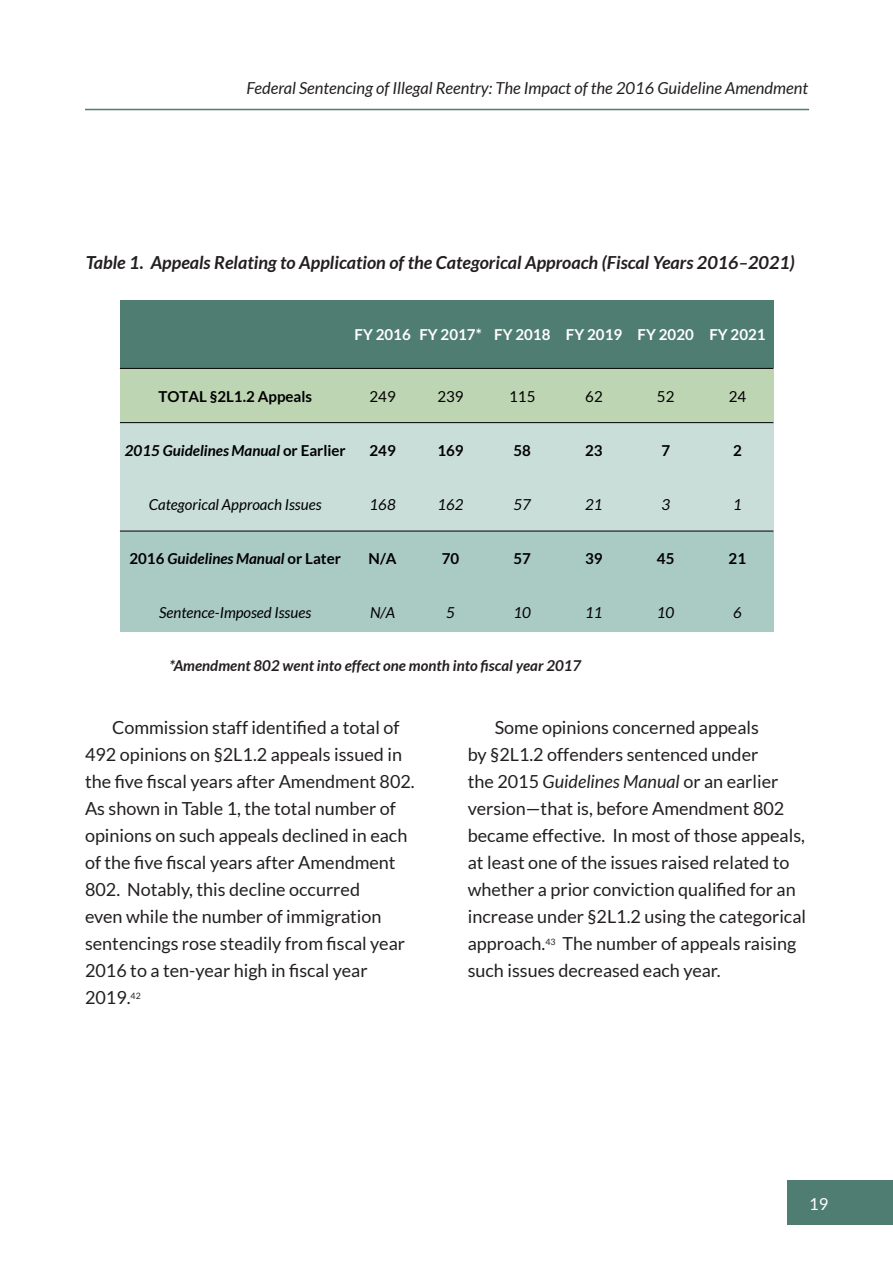
<style>
.page{position:relative;width:893px;height:1263px;background:#fff}
.page>*{position:absolute;margin:0;border:0;box-sizing:border-box;transform-origin:0 0}
.t1{font:18px/27px "Lato";color:#231f20}
.Table_Fig_Titles{font:italic 700 18px "Lato";color:#231f20}
.t2{font:italic 16.5px "Lato";color:#231f20}
.t3{font:16.5px "Lato";color:#fff}
.t4{font:italic 15.15px "Lato";color:#000}
.t5{font:italic 700 15.15px "Lato";color:#000}
.t6{font:700 15.15px "Lato";color:#000}
.t7{font:700 15.15px "Lato";color:#fff}
.t8{font:15.15px "Lato";color:#000}
.Table_Fig_Titles-2{font:italic 700 15px "Lato";color:#231f20}
.s1{font-style:normal}
.s2{font-style:italic}
</style>
<div class="page">
<div style="left:120px;top:300px;width:231px;height:68px;background:#507d72"></div>
<div style="left:351px;top:300px;width:64px;height:68px;background:#507d72"></div>
<div style="left:415px;top:300px;width:71px;height:68px;background:#507d72"></div>
<div style="left:486px;top:300px;width:72px;height:68px;background:#507d72"></div>
<div style="left:558px;top:300px;width:72px;height:68px;background:#507d72"></div>
<div style="left:630px;top:300px;width:72px;height:68px;background:#507d72"></div>
<div style="left:702px;top:300px;width:71px;height:68px;background:#507d72"></div>
<div style="left:120px;top:368px;width:231px;height:55px;background:#bed5b4"></div>
<div style="left:351px;top:368px;width:64px;height:55px;background:#bed5b4"></div>
<div style="left:415px;top:368px;width:71px;height:55px;background:#bed5b4"></div>
<div style="left:486px;top:368px;width:72px;height:55px;background:#bed5b4"></div>
<div style="left:558px;top:368px;width:72px;height:55px;background:#bed5b4"></div>
<div style="left:630px;top:368px;width:72px;height:55px;background:#bed5b4"></div>
<div style="left:702px;top:368px;width:71px;height:55px;background:#bed5b4"></div>
<div style="left:120px;top:423px;width:231px;height:54px;background:#c9ddd9"></div>
<div style="left:351px;top:423px;width:64px;height:54px;background:#c9ddd9"></div>
<div style="left:415px;top:423px;width:71px;height:54px;background:#c9ddd9"></div>
<div style="left:486px;top:423px;width:72px;height:54px;background:#c9ddd9"></div>
<div style="left:558px;top:423px;width:72px;height:54px;background:#c9ddd9"></div>
<div style="left:630px;top:423px;width:72px;height:54px;background:#c9ddd9"></div>
<div style="left:702px;top:423px;width:71px;height:54px;background:#c9ddd9"></div>
<div style="left:120px;top:477px;width:231px;height:54px;background:#c9ddd9"></div>
<div style="left:351px;top:477px;width:64px;height:54px;background:#c9ddd9"></div>
<div style="left:415px;top:477px;width:71px;height:54px;background:#c9ddd9"></div>
<div style="left:486px;top:477px;width:72px;height:54px;background:#c9ddd9"></div>
<div style="left:558px;top:477px;width:72px;height:54px;background:#c9ddd9"></div>
<div style="left:630px;top:477px;width:72px;height:54px;background:#c9ddd9"></div>
<div style="left:702px;top:477px;width:71px;height:54px;background:#c9ddd9"></div>
<div style="left:120px;top:531px;width:231px;height:54px;background:#aacac4"></div>
<div style="left:351px;top:531px;width:64px;height:54px;background:#aacac4"></div>
<div style="left:415px;top:531px;width:71px;height:54px;background:#aacac4"></div>
<div style="left:486px;top:531px;width:72px;height:54px;background:#aacac4"></div>
<div style="left:558px;top:531px;width:72px;height:54px;background:#aacac4"></div>
<div style="left:630px;top:531px;width:72px;height:54px;background:#aacac4"></div>
<div style="left:702px;top:531px;width:71px;height:54px;background:#aacac4"></div>
<div style="left:120px;top:585px;width:231px;height:46px;background:#aacac4"></div>
<div style="left:351px;top:585px;width:64px;height:46px;background:#aacac4"></div>
<div style="left:415px;top:585px;width:71px;height:46px;background:#aacac4"></div>
<div style="left:486px;top:585px;width:72px;height:46px;background:#aacac4"></div>
<div style="left:558px;top:585px;width:72px;height:46px;background:#aacac4"></div>
<div style="left:630px;top:585px;width:72px;height:46px;background:#aacac4"></div>
<div style="left:702px;top:585px;width:71px;height:46px;background:#aacac4"></div>
<hr style="left:120px;top:368px;width:653px;height:1px;background:#000">
<hr style="left:120px;top:422px;width:653px;height:1px;background:#000">
<hr style="left:120px;top:531px;width:653px;height:1px;background:#000">
<div style="left:788px;top:1180px;width:105px;height:44px;background:#507d72"></div>
<hr style="left:85px;top:109px;width:724px;height:1px;background:#507d72">
<p class="t2" style="left:246px;top:79px;width:563px">Federal Sentencing of Illegal Reentry: The Impact of the 2016 Guideline Amendment</p>
<p class="Table_Fig_Titles" style="left:86px;top:252px;width:711px">Table 1. Appeals Relating to Application of the Categorical Approach (Fiscal Years 2016–2021)</p>
<p class="t7" style="left:355px;top:326px;width:413px">FY 2016 FY 2017* FY 2018 FY 2019 FY 2020 FY 2021</p>
<p class="t6" style="left:158px;top:387px;width:155px">TOTAL §2L1.2 Appeals</p>
<p class="t8" style="left:369px;top:388px;width:28px">249</p>
<p class="t8" style="left:437px;top:388px;width:28px">239</p>
<p class="t8" style="left:509px;top:388px;width:28px">115</p>
<p class="t8" style="left:585px;top:388px;width:19px">62</p>
<p class="t8" style="left:657px;top:388px;width:19px">52</p>
<p class="t8" style="left:729px;top:388px;width:19px">24</p>
<p class="t5" style="left:125px;top:442px;width:222px">2015 Guidelines Manual <span class="s1">or Earlier</span></p>
<p class="t6" style="left:369px;top:442px;width:28px">249</p>
<p class="t6" style="left:437px;top:442px;width:28px">169</p>
<p class="t6" style="left:513px;top:442px;width:19px">58</p>
<p class="t6" style="left:585px;top:442px;width:19px">23</p>
<p class="t6" style="left:661px;top:442px;width:10px">7</p>
<p class="t6" style="left:733px;top:442px;width:10px">2</p>
<p class="t4" style="left:149px;top:496px;width:174px">Categorical Approach Issues</p>
<p class="t4" style="left:369px;top:496px;width:28px">168</p>
<p class="t4" style="left:437px;top:496px;width:28px">162</p>
<p class="t4" style="left:513px;top:496px;width:19px">57</p>
<p class="t4" style="left:585px;top:496px;width:19px">21</p>
<p class="t4" style="left:661px;top:496px;width:10px">3</p>
<p class="t4" style="left:733px;top:496px;width:10px">1</p>
<p class="t5" style="left:129px;top:550px;width:213px"><span class="s1">2016</span> Guidelines Manual <span class="s1">or Later</span></p>
<p class="t6" style="left:369px;top:550px;width:29px">N/A</p>
<p class="t6" style="left:442px;top:550px;width:19px">70</p>
<p class="t6" style="left:513px;top:550px;width:19px">57</p>
<p class="t6" style="left:585px;top:550px;width:19px">39</p>
<p class="t6" style="left:657px;top:550px;width:19px">45</p>
<p class="t6" style="left:729px;top:550px;width:19px">21</p>
<p class="t4" style="left:159px;top:604px;width:154px">Sentence-Imposed Issues</p>
<p class="t4" style="left:370px;top:604px;width:27px">N/A</p>
<p class="t4" style="left:446px;top:604px;width:10px">5</p>
<p class="t4" style="left:513px;top:604px;width:19px">10</p>
<p class="t4" style="left:585px;top:604px;width:19px">11</p>
<p class="t4" style="left:657px;top:604px;width:19px">10</p>
<p class="t4" style="left:733px;top:604px;width:10px">6</p>
<p class="Table_Fig_Titles-2" style="left:169px;top:657px;width:413px">*Amendment 802 went into effect one month into fiscal year 2017</p>
<p class="t1" style="left:85px;top:714px;width:331px;text-indent:27px">Commission staff identified a total of 492 opinions on §2L1.2 appeals issued in the five fiscal years after Amendment 802.<br>As shown in Table 1, the total number of opinions on such appeals declined in each of the five fiscal years after Amendment 802. Notably, this decline occurred<br>even while the number of immigration sentencings rose steadily from fiscal year 2016 to a ten-year high in fiscal year 2019.<sup>42</sup></p>
<p class="t1" style="left:468px;top:714px;width:340px;text-indent:27px">Some opinions concerned appeals<br>by §2L1.2 offenders sentenced under<br>the 2015 <span class="s2">Guidelines Manual</span> or an earlier version—that is, before Amendment 802 became effective. In most of those appeals, at least one of the issues raised related to whether a prior conviction qualified for an increase under §2L1.2 using the categorical approach.<sup>43</sup> The number of appeals raising such issues decreased each year.</p>
<p class="t3" style="left:809px;top:1195px;width:21px">19</p>
</div>
